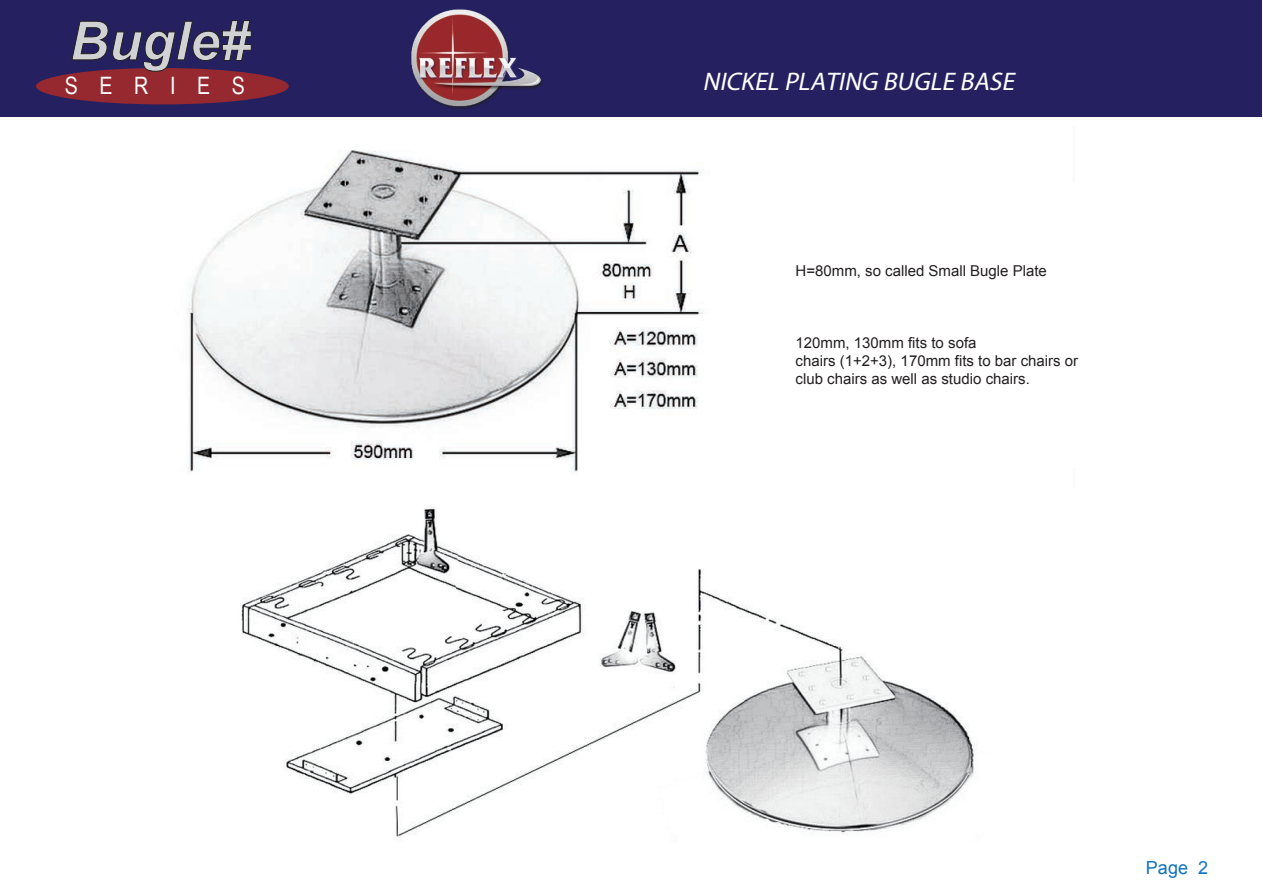
<style>
.page{position:relative;width:1263px;height:893px;background:#fff}
.page>*{position:absolute;margin:0;border:0;box-sizing:border-box;transform-origin:0 0}
.t1{font:italic 700 54px "Arial";color:#d1d2d4}
.t2{font:italic 600 25.5px "Franklin Gothic";color:#fff}
.t3{font:24px "Arial Narrow";letter-spacing:.9em;color:#fff}
.t4{font:18px "Arial";color:#1074bc}
.t5{font:15px/18px "Arial";color:#231f20}
</style>
<div class="page">
<div style="left:0;top:0;width:1262px;height:116px;background:#252161"></div>
<div style="left:36px;top:68px;width:253px;height:36px;background:#96282f;border-radius:50%"></div>
<svg style="left:71px;top:20px;width:181px;height:52px"></svg>
<img style="left:186px;top:150px;width:518px;height:322px">
<img style="left:241px;top:507px;width:736px;height:333px">
<img style="left:411px;top:9px;width:132px;height:100px">
<h1 class="t1" style="left:70px;top:11px;width:182px">Bugle#</h1>
<h3 class="t3" style="left:65px;top:72px;width:182px">SERIES</h3>
<h2 class="t2" style="left:703px;top:66px;width:319px">NICKEL PLATING BUGLE BASE</h2>
<p class="t5" style="left:796px;top:261px;width:253px">H=80mm, so called Small Bugle Plate</p>
<p class="t5" style="left:796px;top:333px;width:284px">120mm, 130mm fits to sofa<br>chairs (1+2+3), 170mm fits to bar chairs or club chairs as well as studio chairs.</p>
<p class="t4" style="left:1146px;top:858px;width:64px">Page 2</p>
</div>
